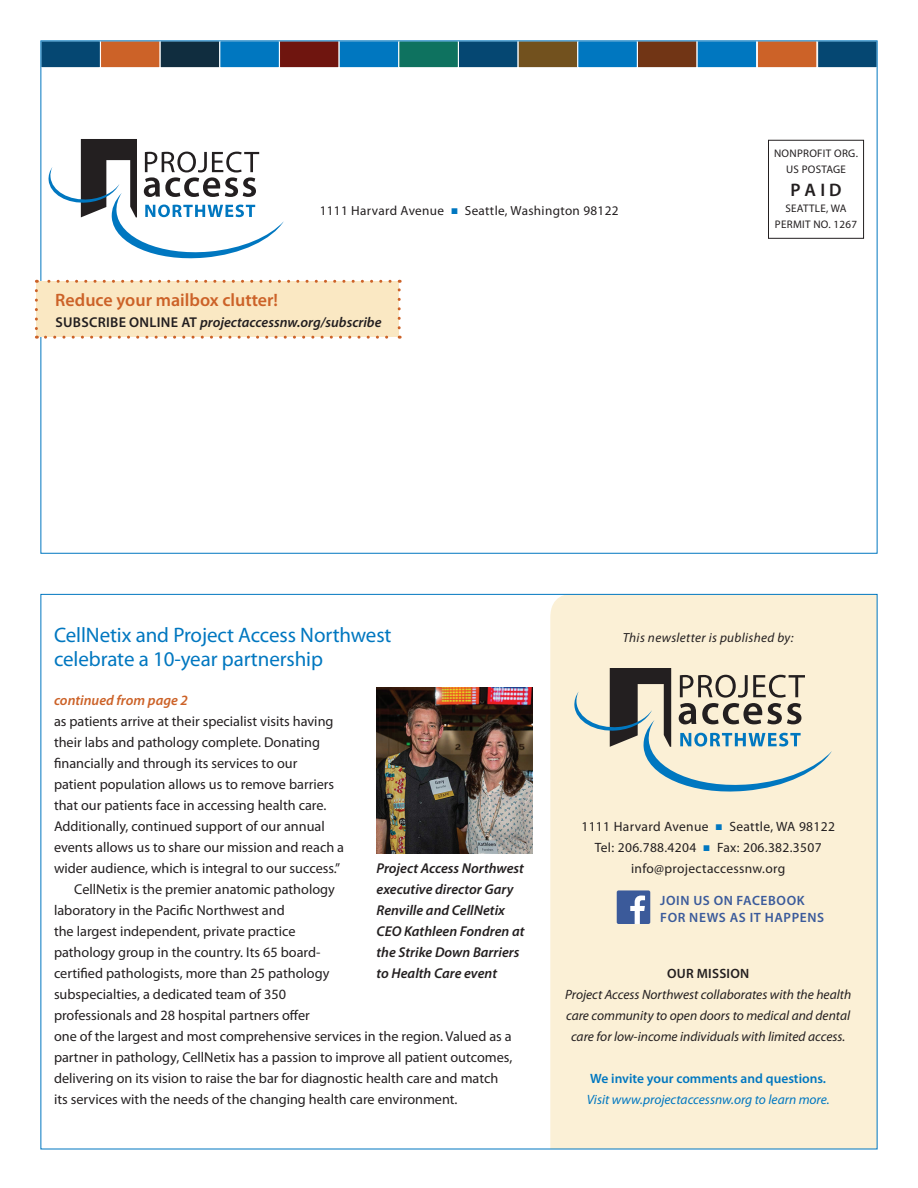
<style>
.page{position:relative;width:918px;height:1188px;background:#fff}
.page>*{position:absolute;margin:0;border:0;box-sizing:border-box;transform-origin:0 0}
.t1{font:21px/24px "Myriad Pro";letter-spacing:-.005em;color:#0077c0}
.t2{font:600 18.15px "Myriad Pro";color:#231f20}
.t3{font:600 18px "Myriad Pro";color:#cc6228}
.t4{font:14.25px "Myriad Pro";color:#231f20}
.t5{font:italic 600 14.25px/21px "Myriad Pro";color:#231f20}
.t6{font:italic 600 14.25px "Myriad Pro";color:#cc6228}
.t7{font:italic 13.5px/21px "Myriad Pro";color:#231f20;text-align:center}
.t8{font:13.5px/21px "Myriad Pro";letter-spacing:.025em;color:#231f20;text-align:center}
.t9{font:italic 13.5px "Myriad Pro";color:#0077c0}
.t10{font:600 13.5px/18px "Myriad Pro";letter-spacing:.045em;color:#3b5b9b}
.t11{font:600 13.5px "Myriad Pro";color:#0077c0}
.t12{font:600 13.5px "Myriad Pro";letter-spacing:.02em;color:#231f20}
.t13{font:13.2px "Myriad Pro";letter-spacing:.025em;color:#231f20}
.t14{font:italic 13.2px "Myriad Pro";letter-spacing:.025em;color:#231f20}
.t15{font:10.95px/15.8px "Myriad Pro";letter-spacing:.025em;color:#231f20;text-align:center}
.s1{color:#0077c0}
.s2{font-style:normal}
</style>
<div class="page">
<div style="left:40px;top:40px;width:61px;height:28px;background:#054772;border:1px solid #fff"></div>
<div style="left:100px;top:40px;width:60px;height:28px;background:#cc6228;border:1px solid #fff"></div>
<div style="left:160px;top:40px;width:60px;height:28px;background:#102d3f;border:1px solid #fff"></div>
<div style="left:219px;top:40px;width:61px;height:28px;background:#0077c0;border:1px solid #fff"></div>
<div style="left:279px;top:40px;width:60px;height:28px;background:#6f150f;border:1px solid #fff"></div>
<div style="left:339px;top:40px;width:60px;height:28px;background:#0077c0;border:1px solid #fff"></div>
<div style="left:398px;top:40px;width:61px;height:28px;background:#0e725f;border:1px solid #fff"></div>
<div style="left:458px;top:40px;width:60px;height:28px;background:#054772;border:1px solid #fff"></div>
<div style="left:518px;top:40px;width:60px;height:28px;background:#72511e;border:1px solid #fff"></div>
<div style="left:577px;top:40px;width:61px;height:28px;background:#0077c0;border:1px solid #fff"></div>
<div style="left:637px;top:40px;width:60px;height:28px;background:#713515;border:1px solid #fff"></div>
<div style="left:697px;top:40px;width:60px;height:28px;background:#0077c0;border:1px solid #fff"></div>
<div style="left:757px;top:40px;width:60px;height:28px;background:#cc6228;border:1px solid #fff"></div>
<div style="left:817px;top:40px;width:61px;height:28px;background:#054772;border:1px solid #fff"></div>
<div style="left:550px;top:596px;width:326px;height:551px;background:#fbf0d6"></div>
<svg style="left:574px;top:669px;width:258px;height:127px;background:#c7c7b8"></svg>
<div style="left:768px;top:140px;width:96px;height:99px;border:1px solid #231f20"></div>
<svg style="left:48px;top:139px;width:236px;height:120px"></svg>
<div style="left:617px;top:890px;width:33px;height:34px;background:#3b5a9a;border-radius:2px"></div>
<svg style="left:630px;top:896px;width:15px;height:28px"></svg>
<div style="left:36px;top:281px;width:363px;height:56px;background:#fae8c3"></div>
<svg style="left:35px;top:291px;width:3px;height:48px"></svg>
<svg style="left:45px;top:336px;width:355px;height:3px"></svg>
<svg style="left:398px;top:280px;width:3px;height:48px"></svg>
<svg style="left:36px;top:280px;width:354px;height:3px"></svg>
<img style="left:376px;top:688px;width:156px;height:166px">
<p class="t13" style="left:320px;top:202px;width:300px">1111 Harvard Avenue <span class="s1">■</span> Seattle, Washington 98122</p>
<p class="t3" style="left:55px;top:289px;width:224px">Reduce your mailbox clutter!</p>
<p class="t5" style="left:55px;top:311px;width:328px"><span class="s2">SUBSCRIBE ONLINE AT</span> projectaccessnw.org/subscribe</p>
<p class="t15" style="left:774px;top:145px;width:85px">NONPROFIT ORG.<br>US POSTAGE</p>
<p class="t2" style="left:790px;top:179px;width:53px">P A I D</p>
<p class="t15" style="left:775px;top:200px;width:84px">SEATTLE, WA<br>PERMIT NO. 1267</p>
<h1 class="t1" style="left:54px;top:623px;width:339px">CellNetix and Project Access Northwest celebrate a 10-year partnership</h1>
<p class="t6" style="left:54px;top:691px;width:135px">continued from page 2</p>
<p class="t4" style="left:54px;top:712px;width:281px">as patients arrive at their specialist visits having</p>
<p class="t4" style="left:54px;top:733px;width:268px">their labs and pathology complete. Donating</p>
<p class="t4" style="left:54px;top:754px;width:245px">financially and through its services to our</p>
<p class="t4" style="left:54px;top:775px;width:282px">patient population allows us to remove barriers</p>
<p class="t4" style="left:54px;top:796px;width:274px">that our patients face in accessing health care.</p>
<p class="t4" style="left:54px;top:817px;width:272px">Additionally, continued support of our annual</p>
<p class="t4" style="left:54px;top:838px;width:292px">events allows us to share our mission and reach a</p>
<p class="t4" style="left:54px;top:859px;width:288px">wider audience, which is integral to our success.”</p>
<p class="t4" style="left:74px;top:880px;width:262px">CellNetix is the premier anatomic pathology</p>
<p class="t4" style="left:54px;top:901px;width:232px">laboratory in the Pacific Northwest and</p>
<p class="t4" style="left:54px;top:922px;width:243px">the largest independent, private practice</p>
<p class="t4" style="left:54px;top:943px;width:268px">pathology group in the country. Its 65 board-</p>
<p class="t4" style="left:54px;top:964px;width:277px">certified pathologists, more than 25 pathology</p>
<p class="t4" style="left:54px;top:985px;width:234px">subspecialties, a dedicated team of 350</p>
<p class="t4" style="left:54px;top:1006px;width:257px">professionals and 28 hospital partners offer</p>
<p class="t4" style="left:54px;top:1028px;width:459px">one of the largest and most comprehensive services in the region. Valued as a</p>
<p class="t4" style="left:54px;top:1049px;width:460px">partner in pathology, CellNetix has a passion to improve all patient outcomes,</p>
<p class="t4" style="left:54px;top:1070px;width:446px">delivering on its vision to raise the bar for diagnostic health care and match</p>
<p class="t4" style="left:54px;top:1091px;width:405px">its services with the needs of the changing health care environment.</p>
<p class="t5" style="left:377px;top:857px;width:149px">Project Access Northwest executive director Gary<br>Renville and CellNetix<br>CEO Kathleen Fondren at the Strike Down Barriers to Health Care event</p>
<p class="t14" style="left:623px;top:629px;width:173px">This newsletter is published by:</p>
<p class="t8" style="left:581px;top:816px;width:255px">1111 Harvard Avenue <span class="s1">■</span> Seattle, WA 98122<br>Tel: 206.788.4204 <span class="s1">■</span> Fax: 206.382.3507 info@projectaccessnw.org</p>
<p class="t10" style="left:660px;top:891px;width:165px">JOIN US ON FACEBOOK<br>FOR NEWS AS IT HAPPENS</p>
<p class="t12" style="left:667px;top:965px;width:84px">OUR MISSION</p>
<p class="t7" style="left:565px;top:984px;width:288px">Project Access Northwest collaborates with the health care community to open doors to medical and dental care for low-income individuals with limited access.</p>
<p class="t11" style="left:590px;top:1070px;width:237px">We invite your comments and questions.</p>
<p class="t9" style="left:587px;top:1091px;width:244px">Visit www.projectaccessnw.org to learn more.</p>
</div>
